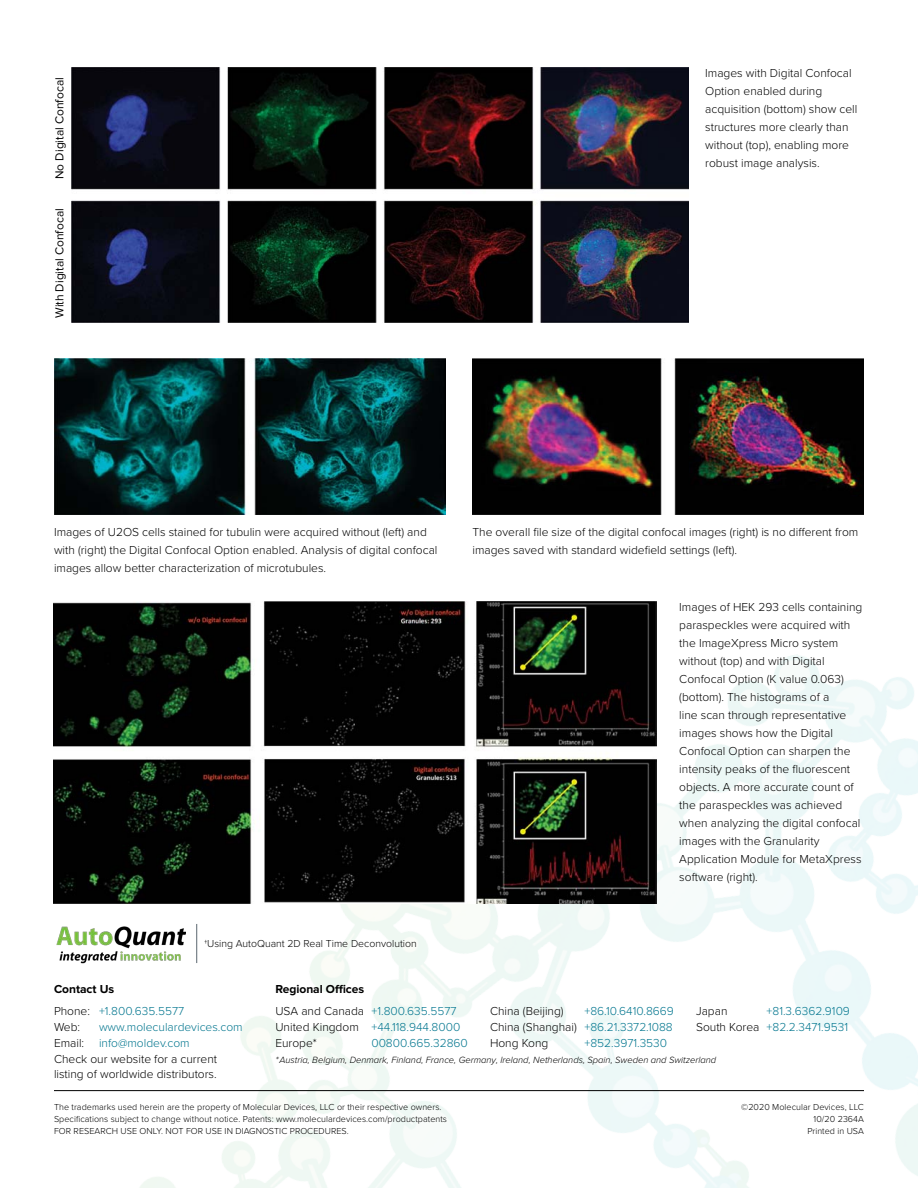
<style>
.page{position:relative;width:918px;height:1188px;background:#fff}
.page>*{position:absolute;margin:0;border:0;box-sizing:border-box;transform-origin:0 0}
.Body{font:300 12px/18px "Proxima Nova";color:#000}
.t1{font:300 12px "Proxima Nova";color:#00758e}
.Figure{font:12px "Proxima Nova";color:#000}
.t2{font:700 12px "Proxima Nova";color:#000}
.Body-2{font:300 10.5px "Proxima Nova";color:#000}
.t3{font:italic 300 9.3px "Proxima Nova";color:#000}
.t4{font:300 9px/12px "Proxima Nova";letter-spacing:.005em;color:#000}
.s1{color:#000}
</style>
<div class="page">
<img style="left:53px;top:601px;width:865px;height:587px">
<hr style="left:54px;top:1090px;width:810px;height:1px;background:#000">
<img style="left:71px;top:68px;width:617px;height:255px">
<img style="left:54px;top:358px;width:392px;height:157px">
<img style="left:472px;top:358px;width:392px;height:157px">
<img style="left:54px;top:602px;width:603px;height:301px">
<img style="left:54px;top:922px;width:132px;height:43px">
<hr style="left:196px;top:924px;width:1px;height:39px;background:#5b6770">
<p class="Figure" style="left:53px;top:179px;width:103px;rotate:-90deg">No Digital Confocal</p>
<p class="Figure" style="left:53px;top:318px;width:111px;rotate:-90deg">With Digital Confocal</p>
<p class="Body" style="left:705px;top:63px;width:154px">Images with Digital Confocal<br>Option enabled during acquisition (bottom) show cell structures more clearly than without (top), enabling more robust image analysis.</p>
<p class="Body" style="left:54px;top:523px;width:385px">Images of U2OS cells stained for tubulin were acquired without (left) and with (right) the Digital Confocal Option enabled. Analysis of digital confocal images allow better characterization of microtubules.</p>
<p class="Body" style="left:472px;top:523px;width:387px">The overall file size of the digital confocal images (right) is no different from images saved with standard widefield settings (left).</p>
<p class="Body" style="left:679px;top:597px;width:184px">Images of HEK 293 cells containing paraspeckles were acquired with the ImageXpress Micro system without (top) and with Digital<br>Confocal Option (K value 0.063) (bottom). The histograms of a<br>line scan through representative images shows how the Digital<br>Confocal Option can sharpen the intensity peaks of the fluorescent objects. A more accurate count of the paraspeckles was achieved when analyzing the digital confocal images with the Granularity<br>Application Module for MetaXpress software (right).</p>
<p class="Body-2" style="left:204px;top:935px;width:214px">†Using AutoQuant 2D Real Time Deconvolution</p>
<p class="t2" style="left:54px;top:982px;width:62px">Contact Us</p>
<p class="t2" style="left:275px;top:982px;width:90px">Regional Offices</p>
<p class="t1" style="left:275px;top:1002px;width:183px"><span class="s1">USA and Canada</span> +1.800.635.5577</p>
<p class="t1" style="left:275px;top:1018px;width:186px"><span class="s1">United Kingdom</span> +44.118.944.8000</p>
<p class="Body" style="left:275px;top:1033px;width:43px">Europe*</p>
<p class="t1" style="left:371px;top:1034px;width:98px">00800.665.32860</p>
<p class="Body" style="left:490px;top:1002px;width:75px">China (Beijing)</p>
<p class="t1" style="left:585px;top:1002px;width:91px">+86.10.6410.8669</p>
<p class="t1" style="left:490px;top:1018px;width:184px"><span class="s1">China (Shanghai)</span> +86.21.3372.1088</p>
<p class="Body" style="left:490px;top:1033px;width:60px">Hong Kong</p>
<p class="t1" style="left:585px;top:1034px;width:84px">+852.3971.3530</p>
<p class="Body" style="left:696px;top:1002px;width:33px">Japan</p>
<p class="t1" style="left:767px;top:1002px;width:85px">+81.3.6362.9109</p>
<p class="t1" style="left:696px;top:1018px;width:154px"><span class="s1">South Korea</span> +82.2.3471.9531</p>
<p class="t1" style="left:54px;top:1002px;width:132px"><span class="s1">Phone:</span> +1.800.635.5577</p>
<p class="Body" style="left:54px;top:1017px;width:28px">Web:</p>
<p class="t1" style="left:99px;top:1018px;width:145px">www.moleculardevices.com</p>
<p class="t1" style="left:54px;top:1034px;width:137px"><span class="s1">Email:</span> info@moldev.com</p>
<p class="Body" style="left:54px;top:1050px;width:165px;line-height:15.8px">Check our website for a current listing of worldwide distributors.</p>
<p class="t3" style="left:275px;top:1054px;width:442px">*Austria, Belgium, Denmark, Finland, France, Germany, Ireland, Netherlands, Spain, Sweden and Switzerland</p>
<p class="t4" style="left:54px;top:1100px;width:395px">The trademarks used herein are the property of Molecular Devices, LLC or their respective owners.<br>Specifications subject to change without notice. Patents: www.moleculardevices.com/productpatents<br>FOR RESEARCH USE ONLY. NOT FOR USE IN DIAGNOSTIC PROCEDURES.</p>
<p class="t4" style="left:741px;top:1100px;width:124px">©2020 Molecular Devices, LLC</p>
<p class="t4" style="left:814px;top:1112px;width:52px">10/20 2364A</p>
<p class="t4" style="left:807px;top:1124px;width:58px">Printed in USA</p>
</div>
